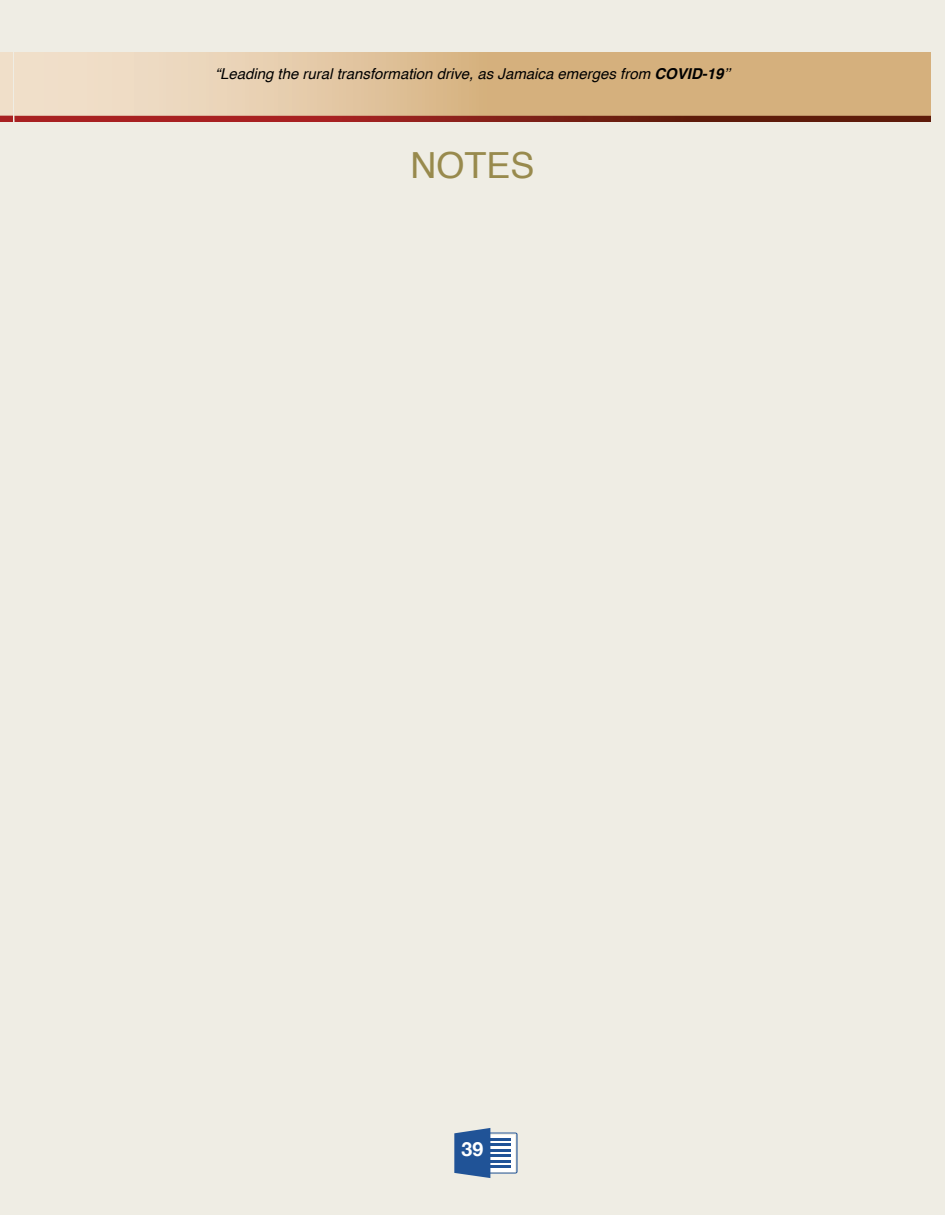
<style>
.page{position:relative;width:945px;height:1215px;background:#efede4}
.page>*{position:absolute;margin:0;border:0;box-sizing:border-box;transform-origin:0 0}
.t1{font:36px "Helvetica";color:#988a4d}
.t2{font:700 19.5px "Helvetica Neue";color:#fff}
.t3{font:italic 15px "Helvetica";color:#000}
.s1{font-weight:700}
</style>
<div class="page">
<svg style="left:14px;top:52px;width:917px;height:64px"></svg>
<svg style="left:14px;top:116px;width:917px;height:6px"></svg>
<svg style="left:454px;top:1128px;width:64px;height:50px"></svg>
<div style="left:0;top:52px;width:13px;height:67px;background:#f0dfc9"></div>
<svg style="left:0;top:116px;width:13px;height:6px"></svg>
<p class="t3" style="left:215px;top:68px;width:516px">“Leading the rural transformation drive, as Jamaica emerges from <span class="s1">COVID-19</span>’’</p>
<p class="t1" style="left:410px;top:150px;width:126px">NOTES</p>
<p class="t2" style="left:462px;top:1137px;width:23px">39</p>
</div>
